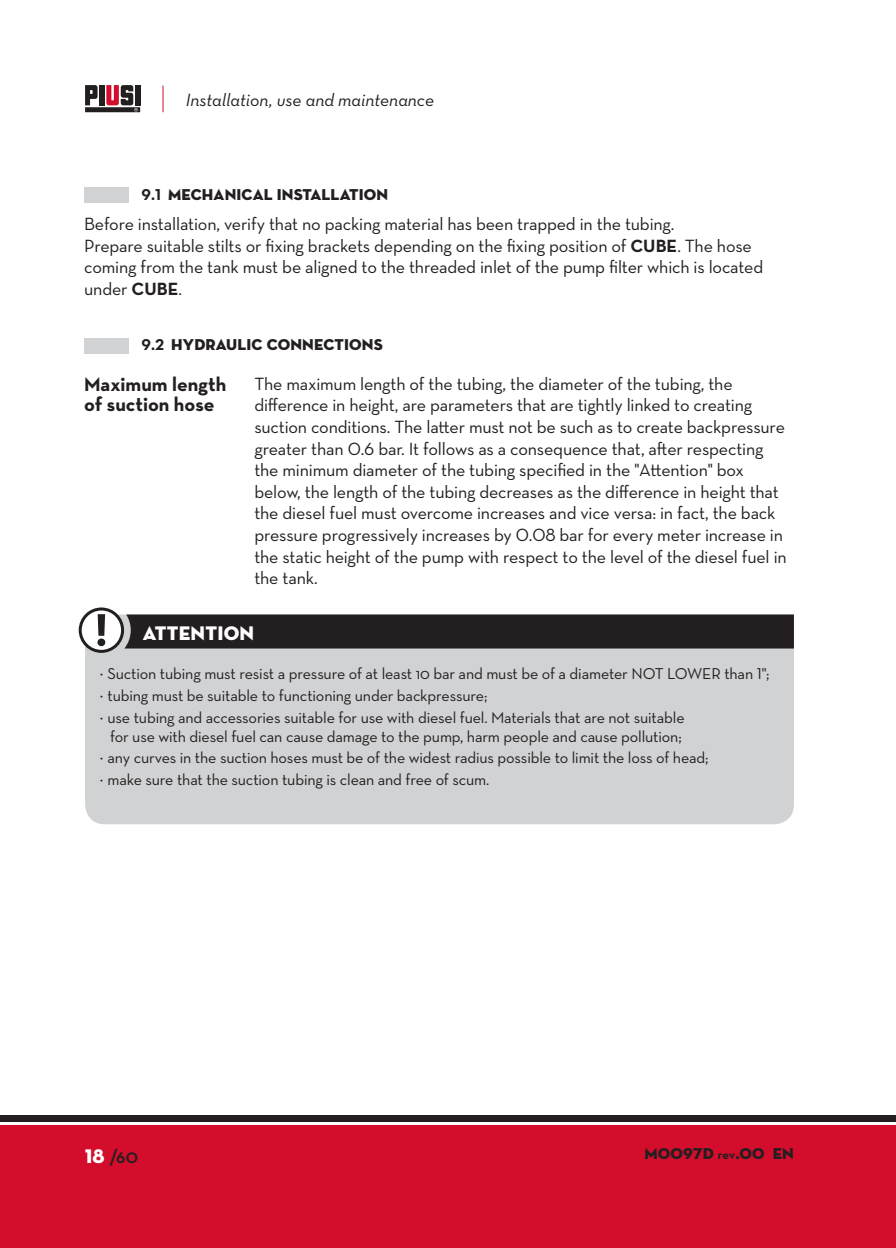
<style>
.page{position:relative;width:896px;height:1248px;background:#fff}
.page>*{position:absolute;margin:0;border:0;box-sizing:border-box;transform-origin:0 0}
.t1{font:700 20px/20px "Neutraface Text";color:#231f20}
.t2{font:20px "Neutraface Display Titling";letter-spacing:.01em;color:#fff}
.t3{font:700 20px "Neutraface Display";color:#231f20}
.t4{font:18px/21.6px "Neutraface Text";letter-spacing:-.01em;color:#231f20}
.t5{font:18px "Neutraface Text Book Italic Alt";color:#231f20}
.t6{font:16px/21.6px "Neutraface Text";letter-spacing:-.01em;color:#231f20}
.t7{font:16px "Neutraface Display Titling";letter-spacing:.01em;color:#231f20}
.s1{font-family:"Neutraface Text";font-weight:700}
.s2{font-weight:700}
.s3{font-size:18px}
.s4{font-family:"Neutraface Display Titling";font-weight:400;color:#fff}
.s5{font-family:"Neutraface Display";font-weight:700}
</style>
<div class="page">
<div style="left:0;top:1124px;width:896px;height:123px;background:#d30d2b"></div>
<div style="left:0;top:1115px;width:896px;height:6px;background:#231f20"></div>
<div style="left:99px;top:85px;width:5px;height:20px;background:#231f20"></div>
<div style="left:135px;top:85px;width:5px;height:20px;background:#231f20"></div>
<svg style="left:85px;top:85px;width:13px;height:20px"></svg>
<div style="left:85px;top:107px;width:55px;height:5px;background:#231f20"></div>
<svg style="left:106px;top:85px;width:32px;height:26px"></svg>
<svg style="left:163px;top:86px;width:1px;height:26px"></svg>
<div style="left:85px;top:187px;width:44px;height:16px;background:#d1d2d4"></div>
<div style="left:85px;top:338px;width:44px;height:15px;background:#d1d2d4"></div>
<div style="left:85px;top:652px;width:709px;height:172px;background:#d1d2d4"></div>
<svg style="left:79px;top:607px;width:715px;height:45px"></svg>
<p class="t5" style="left:186px;top:89px;width:250px">Installation, use and maintenance</p>
<p class="t7" style="left:142px;top:184px;width:248px"><span class="s1">9.1</span> MECHANICAL INSTALLATION</p>
<p class="t4" style="left:84px;top:213px;width:680px">Before installation, verify that no packing material has been trapped in the tubing.<br>Prepare suitable stilts or fixing brackets depending on the fixing position of <span class="s2">CUBE</span>. The hose coming from the tank must be aligned to the threaded inlet of the pump filter which is located under <span class="s2">CUBE</span>.</p>
<p class="t7" style="left:142px;top:335px;width:243px"><span class="s1">9.2</span> HYDRAULIC CONNECTIONS</p>
<p class="t1" style="left:84px;top:374px;width:144px">Maximum length of suction hose</p>
<p class="t4" style="left:254px;top:372px;width:534px">The maximum length of the tubing, the diameter of the tubing, the difference in height, are parameters that are tightly linked to creating suction conditions. The latter must not be such as to create backpressure greater than 0.6 bar. It follows as a consequence that, after respecting the minimum diameter of the tubing specified in the "Attention" box below, the length of the tubing decreases as the difference in height that the diesel fuel must overcome increases and vice versa: in fact, the back pressure progressively increases by 0.08 bar for every meter increase in the static height of the pump with respect to the level of the diesel fuel in the tank.</p>
<p class="t2" style="left:143px;top:620px;width:113px">ATTENTION</p>
<p class="t6" style="left:100px;top:663px;width:671px"><span class="s3">¦</span> Suction tubing must resist a pressure of at least 10 bar and must be of a diameter NOT LOWER than 1''; <span class="s3">¦</span> tubing must be suitable to functioning under backpressure;<br><span class="s3">¦</span> use tubing and accessories suitable for use with diesel fuel. Materials that are not suitable</p>
<p class="t6" style="left:100px;top:725px;width:610px;text-indent:10px">for use with diesel fuel can cause damage to the pump, harm people and cause pollution;<br><span class="s3">¦</span> any curves in the suction hoses must be of the widest radius possible to limit the loss of head; <span class="s3">¦</span> make sure that the suction tubing is clean and free of scum.</p>
<p class="t3" style="left:85px;top:1144px;width:55px"><span class="s4">18</span> /60</p>
<p class="t7" style="left:644px;top:1143px;width:151px">M0097D <span class="s5">rev</span>.00 EN</p>
</div>
